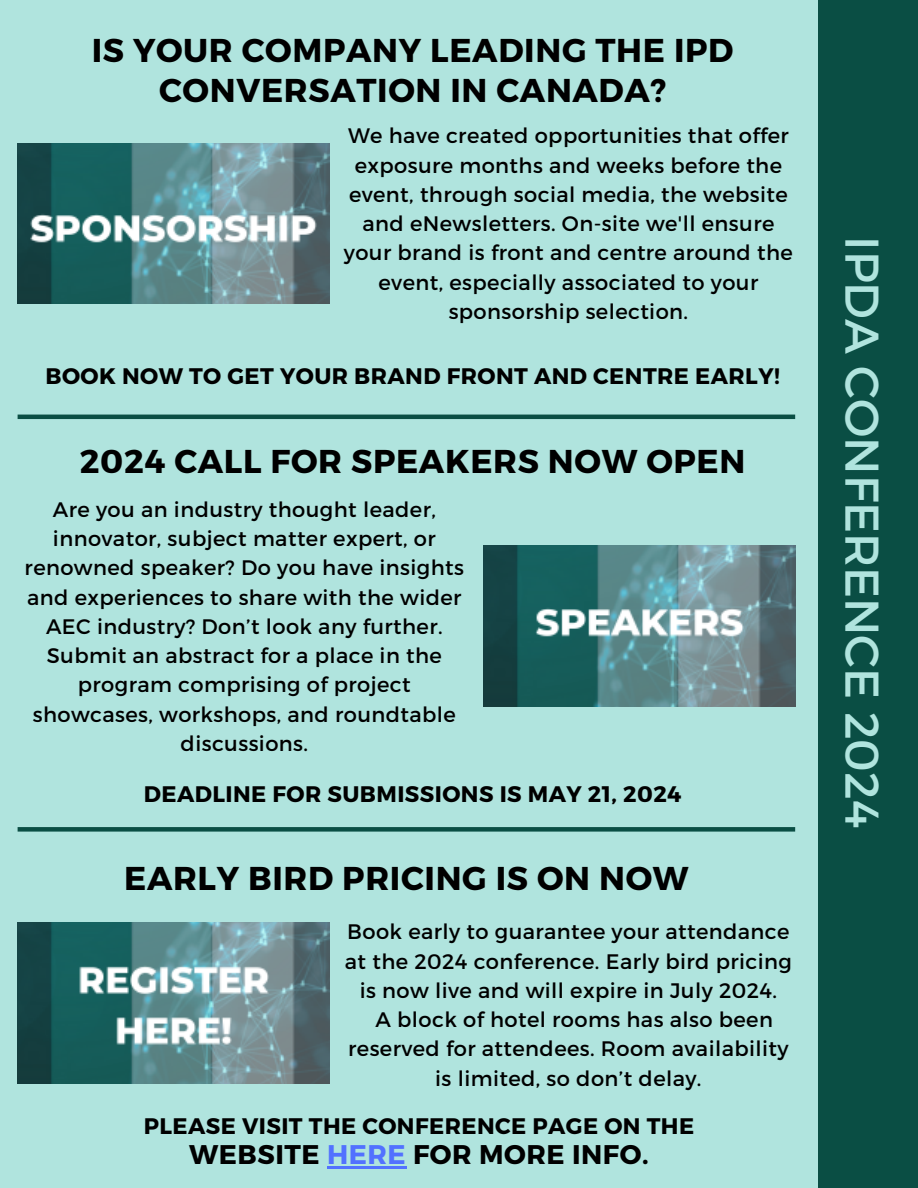
<style>
.page{position:relative;width:918px;height:1188px;background:#fff}
.page>*{position:absolute;margin:0;border:0;box-sizing:border-box;transform-origin:0 0}
.t1{font:47.25px "Montserrat";color:#b0e4de}
.t2{font:700 33px/39.3px "Montserrat";letter-spacing:.02em;color:#000;text-align:center}
.t3{font:700 27px "Montserrat";letter-spacing:.02em;color:#000}
.t4{font:700 22.5px "Montserrat";letter-spacing:.02em;color:#000}
.t5{font:21px/29.2px "Montserrat";letter-spacing:.02em;color:#000;text-align:center}
.s1{color:#5271ff}
</style>
<div class="page">
<div style="left:0;top:0;width:819px;height:1188px;background:#b0e4de"></div>
<div style="left:819px;top:0;width:99px;height:1188px;background:#0a4e44"></div>
<img style="left:18px;top:923px;width:311px;height:161px">
<img style="left:484px;top:546px;width:311px;height:161px">
<img style="left:18px;top:143px;width:311px;height:161px">
<hr style="left:18px;top:415px;width:777px;height:4px;background:#0a4e44">
<div style="left:18px;top:827px;width:777px;height:5px;background:#0a4e44"></div>
<hr style="left:327px;top:1166px;width:79px;height:3px;background:#5271ff">
<p class="t2" style="left:92px;top:29px;width:643px">IS YOUR COMPANY LEADING THE IPD<br>CONVERSATION IN CANADA?</p>
<h2 class="t5" style="left:344px;top:120px;width:451px">We have created opportunities that offer exposure months and weeks before the event, through social media, the website and eNewsletters. On-site we'll ensure your brand is front and centre around the event, especially associated to your sponsorship selection.</h2>
<h3 class="t4" style="left:45px;top:362px;width:736px">BOOK NOW TO GET YOUR BRAND FRONT AND CENTRE EARLY!</h3>
<p class="t2" style="left:80px;top:440px;width:667px">2024 CALL FOR SPEAKERS NOW OPEN</p>
<h2 class="t5" style="left:25px;top:494px;width:441px">Are you an industry thought leader, innovator, subject matter expert, or renowned speaker? Do you have insights and experiences to share with the wider AEC industry? Don’t look any further.<br>Submit an abstract for a place in the program comprising of project showcases, workshops, and roundtable discussions.</h2>
<p class="t4" style="left:144px;top:779px;width:539px">DEADLINE FOR SUBMISSIONS IS MAY 21, 2024</p>
<p class="t2" style="left:124px;top:857px;width:566px">EARLY BIRD PRICING IS ON NOW</p>
<p class="t5" style="left:345px;top:916px;width:449px">Book early to guarantee your attendance at the 2024 conference. Early bird pricing is now live and will expire in July 2024.</p>
<h3 class="t5" style="left:348px;top:1004px;width:442px">A block of hotel rooms has also been reserved for attendees. Room availability is limited, so don’t delay.</h3>
<h1 class="t4" style="left:144px;top:1111px;width:552px">PLEASE VISIT THE CONFERENCE PAGE ON THE</h1>
<h1 class="t3" style="left:189px;top:1137px;width:461px">WEBSITE <span class="s1">HERE</span> FOR MORE INFO.</h1>
<h3 class="t1" style="left:893px;top:236px;width:593px;rotate:90deg">IPDA CONFERENCE 2024</h3>
</div>
